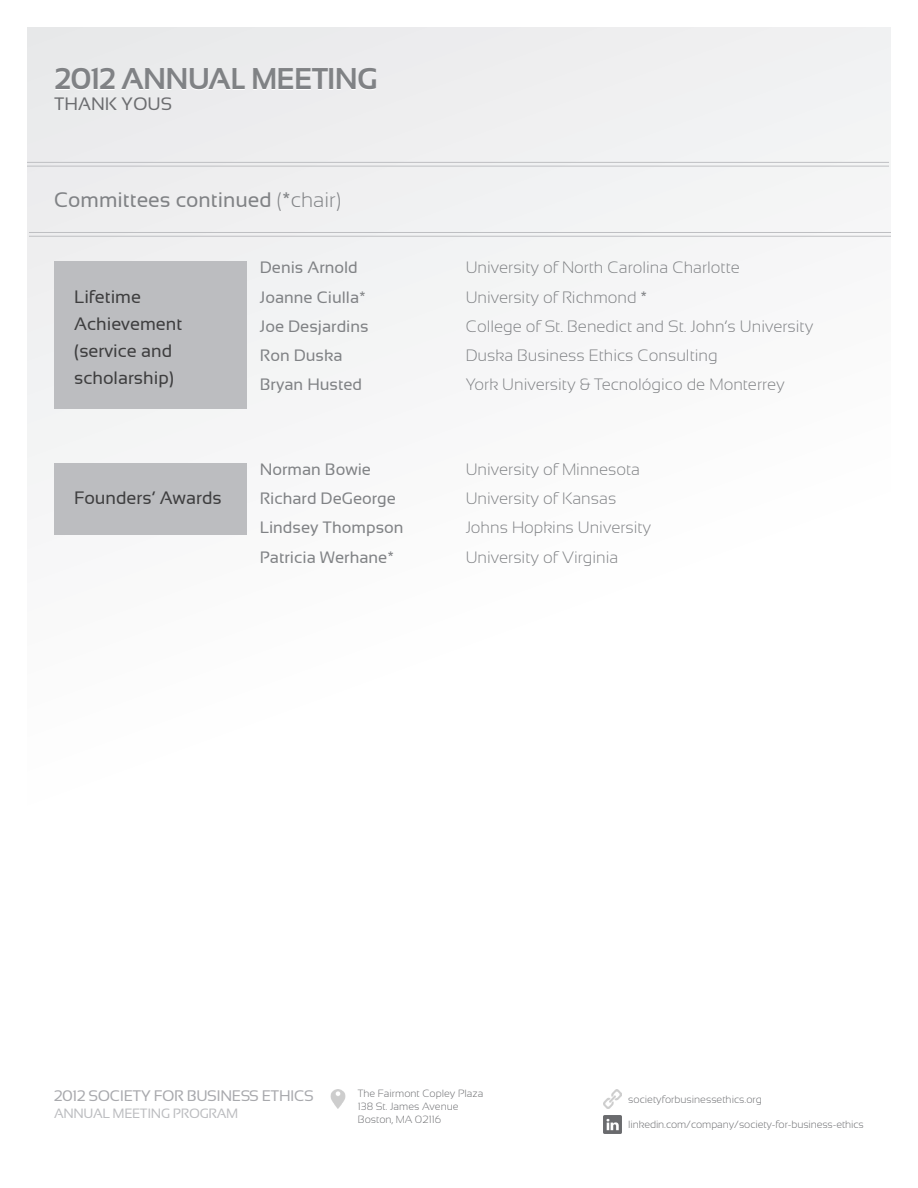
<style>
.page{position:relative;width:918px;height:1188px;background:#fff}
.page>*{position:absolute;margin:0;border:0;box-sizing:border-box;transform-origin:0 0}
.t1{font:700 30px "Sansation";letter-spacing:-.025em;color:#808285}
.t2{font:21px "Sansation";color:#808285}
.t3{font:18px/27px "Sansation";color:#3e3e3f}
.t4{font:18px "Sansation";color:#6c6d70}
.t5{font:300 16.5px/29.2px "Sansation";color:#808285}
.t6{font:16.5px/29.2px "Sansation";color:#808285}
.t7{font:15.3px "Sansation";letter-spacing:-.025em;color:#a8a9ad}
.t8{font:13.5px "Sansation";letter-spacing:-.025em;color:#bcbdc0}
.t9{font:300 10.5px/12.6px "Sansation";color:#6c6d70}
.s1{font-weight:300}
</style>
<div class="page">
<div style="left:27px;top:27px;width:864px;height:1134px;background:linear-gradient(to right,#f7f8f8,#fcfcfc)"></div>
<img style="left:603px;top:1115px;width:19px;height:19px">
<hr style="left:27px;top:162px;width:862px;height:1px;background:#bebfc2">
<hr style="left:27px;top:166px;width:862px;height:1px;background:#bebfc2">
<hr style="left:29px;top:232px;width:862px;height:1px;background:#bebfc2">
<hr style="left:29px;top:236px;width:862px;height:1px;background:#bebfc2">
<div style="left:54px;top:261px;width:192px;height:148px;background:#bcbdc0"></div>
<div style="left:54px;top:463px;width:192px;height:71px;background:#bcbdc0"></div>
<img style="left:328px;top:1090px;width:19px;height:18px">
<img style="left:603px;top:1090px;width:19px;height:18px">
<h1 class="t1" style="left:54px;top:61px;width:325px">2012 ANNUAL MEETING</h1>
<p class="t4" style="left:54px;top:94px;width:118px">Thank Yous</p>
<p class="t2" style="left:54px;top:188px;width:289px">Committees continued <span class="s1">(*chair)</span></p>
<p class="t3" style="left:74px;top:283px;width:110px">Lifetime<br>Achievement (service and scholarship)</p>
<p class="t3" style="left:74px;top:485px;width:149px">Founders‘ Awards</p>
<p class="t6" style="left:260px;top:253px;width:110px">Denis Arnold<br>Joanne Ciulla<span class="s1">*<br></span>Joe Desjardins<br>Ron Duska<br>Bryan H usted</p>
<p class="t5" style="left:466px;top:253px;width:349px">University of North Carolina Charlotte University of Richmond *<br>College of St. Benedict and St. John’s University Duska Business Ethics Consulting<br>York University &amp; Tecnológico de Monterrey</p>
<p class="t6" style="left:260px;top:454px;width:145px">Norman Bowie<br>Richard DeGeorge<br>Lindsey Thompson<br>Patricia Werhane*</p>
<p class="t5" style="left:466px;top:455px;width:187px">University of Minnesota<br>University of Kansas<br>Johns Hopkins University<br>University of Virginia</p>
<p class="t7" style="left:54px;top:1087px;width:260px">2012 Society for Business Ethics</p>
<p class="t8" style="left:54px;top:1106px;width:174px">Annual Meeting Program</p>
<p class="t9" style="left:358px;top:1087px;width:127px">The Fairmont Copley Plaza<br>138 St. James Avenue<br>Boston, MA 02116</p>
<p class="t9" style="left:628px;top:1093px;width:135px">societyforbusinessethics.org</p>
<p class="t9" style="left:628px;top:1119px;width:237px">linkedin.com/company/society-for-business-ethics</p>
</div>
